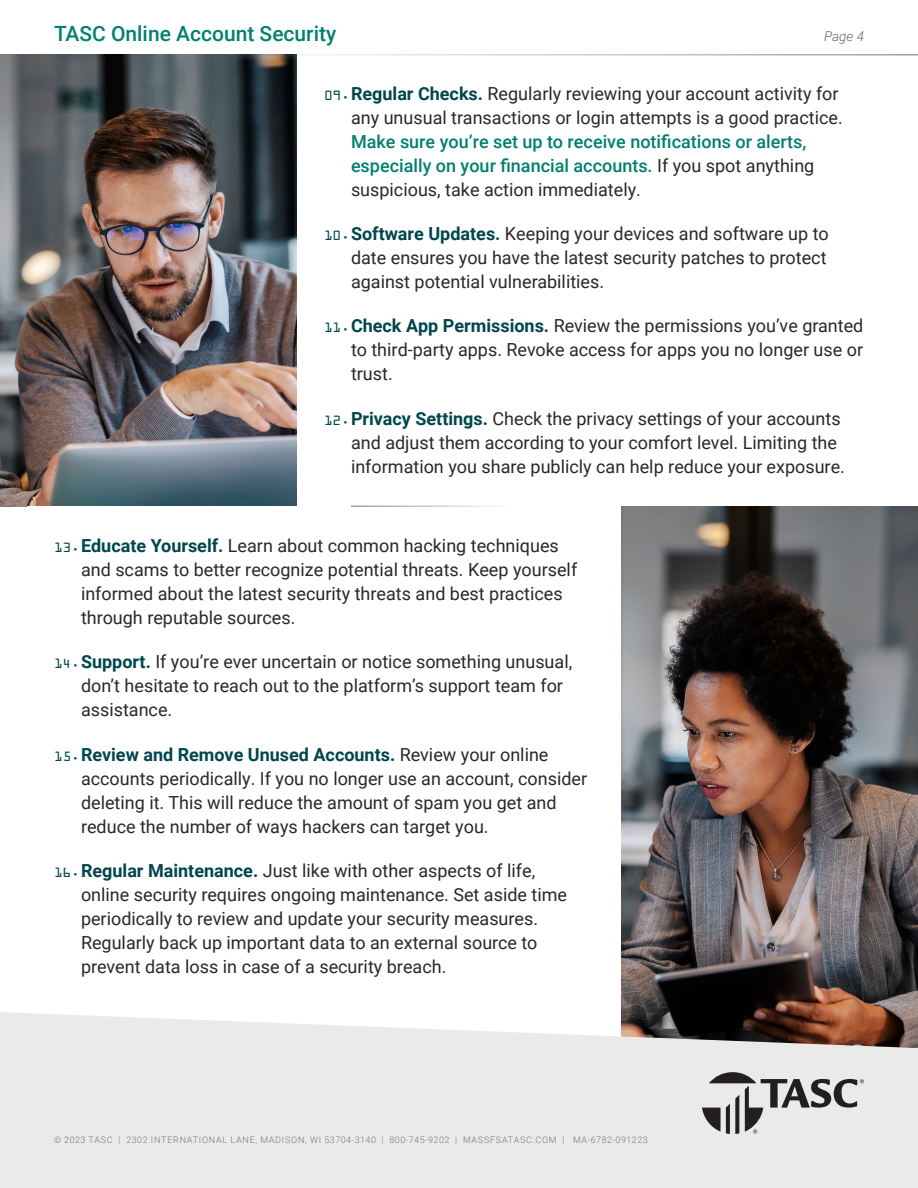
<style>
.page{position:relative;width:918px;height:1188px;background:#fff}
.page>*{position:absolute;margin:0;border:0;box-sizing:border-box;transform-origin:0 0}
.t1{font:500 21px "Roboto";color:#00806f}
.t2{font:18px/24px "Roboto";color:#2b2824}
.t3{font:italic 300 13.5px "Roboto";color:#62656a}
.t4{font:300 9px "Roboto";letter-spacing:.085em;color:#747479}
.t5{font:300 9px "Roboto";letter-spacing:.05em;color:#747479}
.s1{font-family:"OCRA Extended";font-size:14.25px;color:#00464e}
.s2{font-weight:700;color:#00464e}
.s3{font-weight:500;color:#00806f}
</style>
<div class="page">
<img style="left:0;top:56px;width:297px;height:450px">
<img style="left:621px;top:506px;width:297px;height:506px">
<svg style="left:0;top:1012px;width:918px;height:176px;background:#e1e0de"></svg>
<svg style="left:702px;top:1072px;width:162px;height:62px;background:#b5b5b4"></svg>
<hr style="left:0;top:54px;width:918px;height:2px;background:#9d9fa1">
<hr style="left:351px;top:506px;width:216px;height:1px;background:#9d9fa1">
<p class="t1" style="left:54px;top:18px;width:284px">TASC Online Account Security</p>
<p class="t3" style="left:824px;top:26px;width:41px">Page 4</p>
<p class="t2" style="left:351px;top:81px;width:493px;text-indent:-27px"><span class="s1">09.</span><span class="s2">Regular Checks.</span> Regularly reviewing your account activity for any unusual transactions or login attempts is a good practice.<br><span class="s3">Make sure you’re set up to receive notifications or alerts, especially on your financial accounts.</span> If you spot anything suspicious, take action immediately.</p>
<p class="t2" style="left:351px;top:221px;width:479px;text-indent:-27px"><span class="s1">10.</span><span class="s2">Software Updates.</span> Keeping your devices and software up to date ensures you have the latest security patches to protect against potential vulnerabilities.</p>
<p class="t2" style="left:351px;top:313px;width:514px;text-align:justify;text-indent:-27px"><span class="s1">11.</span><span class="s2">Check App Permissions.</span> Review the permissions you’ve granted to third-party apps. Revoke access for apps you no longer use or trust.</p>
<p class="t2" style="left:351px;top:406px;width:495px;text-indent:-27px"><span class="s1">12.</span><span class="s2">Privacy Settings.</span> Check the privacy settings of your accounts and adjust them according to your comfort level. Limiting the information you share publicly can help reduce your exposure.</p>
<p class="t2" style="left:81px;top:533px;width:498px;text-indent:-27px"><span class="s1">13.</span><span class="s2">Educate Yourself.</span> Learn about common hacking techniques and scams to better recognize potential threats. Keep yourself informed about the latest security threats and best practices through reputable sources.</p>
<p class="t2" style="left:81px;top:649px;width:493px;text-indent:-27px"><span class="s1">14.</span><span class="s2">Support.</span> If you’re ever uncertain or notice something unusual, don’t hesitate to reach out to the platform’s support team for assistance.</p>
<p class="t2" style="left:81px;top:742px;width:508px;text-indent:-27px"><span class="s1">15.</span><span class="s2">Review and Remove Unused Accounts.</span> Review your online accounts periodically. If you no longer use an account, consider deleting it. This will reduce the amount of spam you get and reduce the number of ways hackers can target you.</p>
<p class="t2" style="left:81px;top:858px;width:488px;text-indent:-27px"><span class="s1">16.</span><span class="s2">Regular Maintenance.</span> Just like with other aspects of life, online security requires ongoing maintenance. Set aside time periodically to review and update your security measures.<br>Regularly back up important data to an external source to prevent data loss in case of a security breach.</p>
<p class="t5" style="left:54px;top:1134px;width:60px">© 2023 TASC</p>
<p class="t4" style="left:126px;top:1134px;width:251px">2302 INTERNATIONAL LANE, MADISON, WI 53704-3140</p>
<p class="t5" style="left:389px;top:1134px;width:61px">800-745-9202</p>
<p class="t4" style="left:119px;top:1134px;width:3px">|</p>
<p class="t4" style="left:382px;top:1134px;width:3px">|</p>
<p class="t4" style="left:455px;top:1134px;width:194px">| MASSFSATASC.COM | MA-6782-091223</p>
</div>
